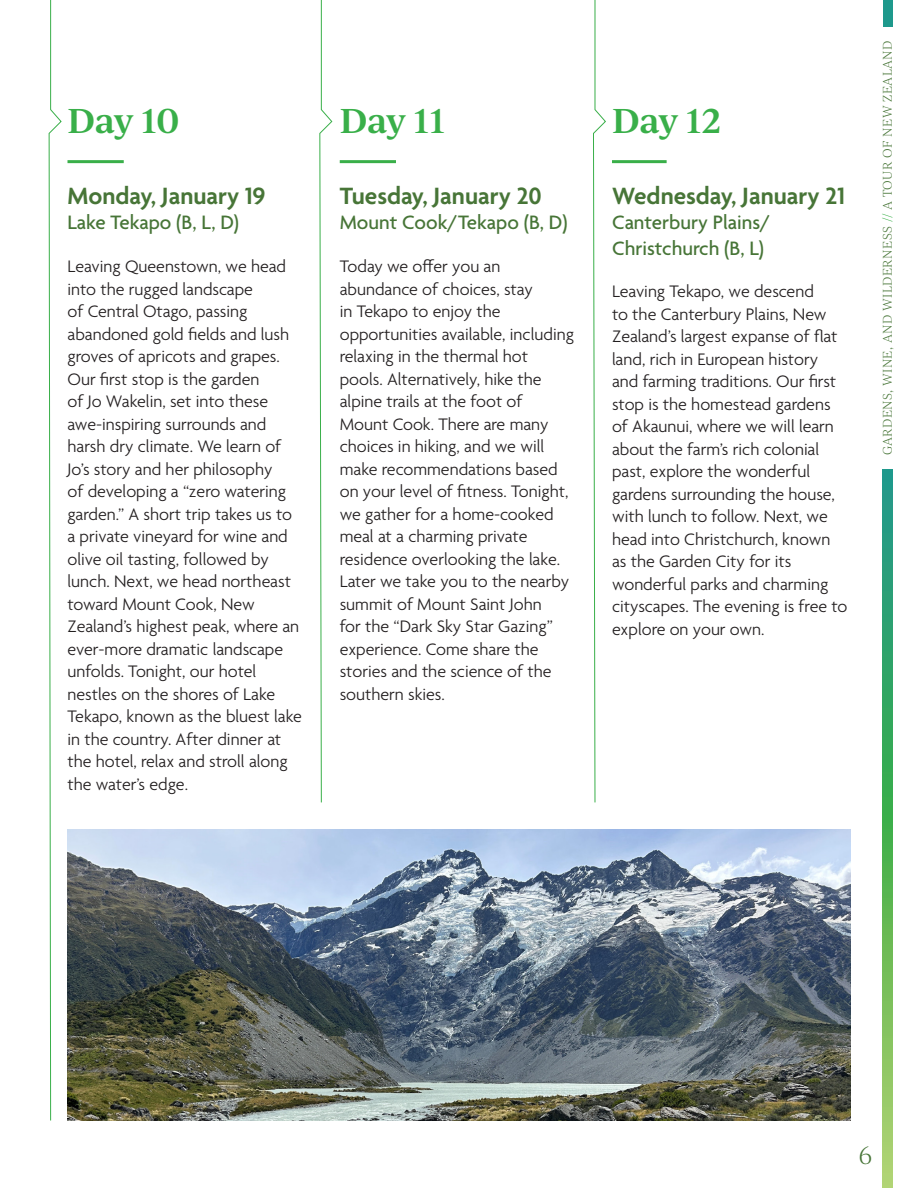
<style>
.page{position:relative;width:918px;height:1188px;background:#fff}
.page>*{position:absolute;margin:0;border:0;box-sizing:border-box;transform-origin:0 0}
.t1{font:600 33px "Ivy Journal";color:#39af49}
.t2{font:600 25.5px "Agenda";color:#477537}
.t3{font:300 24px "Ivy Journal";color:#477537}
.t4{font:500 21px/25.2px "Agenda";color:#477537}
.t5{font:300 18px/22.5px "Agenda";color:#231f20}
.t6{font:300 12px "Ivy Journal";letter-spacing:.04em;color:#477537}
.s1{color:#39af49}
</style>
<div class="page">
<svg style="left:319px;top:0;width:14px;height:803px"></svg>
<div style="left:883px;top:0;width:9px;height:27px;background:#1e998c"></div>
<hr style="left:612px;top:160px;width:55px;height:3px;background:#39af49">
<hr style="left:340px;top:160px;width:56px;height:3px;background:#39af49">
<hr style="left:68px;top:160px;width:56px;height:3px;background:#39af49">
<svg style="left:883px;top:470px;width:9px;height:718px"></svg>
<svg style="left:48px;top:0;width:14px;height:1121px"></svg>
<svg style="left:593px;top:0;width:13px;height:803px"></svg>
<img style="left:68px;top:829px;width:782px;height:291px">
<p class="t1" style="left:68px;top:97px;width:114px">Day 10</p>
<p class="t2" style="left:68px;top:182px;width:200px">Monday, January 19</p>
<p class="t4" style="left:68px;top:211px;width:173px">Lake Tekapo (B, L, D)</p>
<p class="t5" style="left:68px;top:256px;width:236px">Leaving Queenstown, we head into the rugged landscape<br>of Central Otago, passing abandoned gold fields and lush groves of apricots and grapes.<br>Our first stop is the garden<br>of Jo Wakelin, set into these awe-inspiring surrounds and harsh dry climate. We learn of<br>Jo’s story and her philosophy<br>of developing a “zero watering garden.” A short trip takes us to a private vineyard for wine and olive oil tasting, followed by lunch. Next, we head northeast toward Mount Cook, New<br>Zealand’s highest peak, where an ever-more dramatic landscape unfolds. Tonight, our hotel nestles on the shores of Lake<br>Tekapo, known as the bluest lake in the country. After dinner at the hotel, relax and stroll along the water’s edge.</p>
<p class="t1" style="left:340px;top:97px;width:107px">Day 11</p>
<p class="t2" style="left:340px;top:182px;width:204px">Tuesday, January 20</p>
<p class="t4" style="left:340px;top:211px;width:229px">Mount Cook/Tekapo (B, D)</p>
<p class="t5" style="left:340px;top:256px;width:236px">Today we offer you an abundance of choices, stay<br>in Tekapo to enjoy the opportunities available, including relaxing in the thermal hot pools. Alternatively, hike the alpine trails at the foot of<br>Mount Cook. There are many choices in hiking, and we will make recommendations based on your level of fitness. Tonight, we gather for a home-cooked meal at a charming private residence overlooking the lake.<br>Later we take you to the nearby summit of Mount Saint John<br>for the “Dark Sky Star Gazing” experience. Come share the stories and the science of the southern skies.</p>
<p class="t1" style="left:612px;top:97px;width:111px">Day 12</p>
<p class="t2" style="left:612px;top:182px;width:234px">Wednesday, January 21</p>
<p class="t4" style="left:612px;top:211px;width:160px">Canterbury Plains/<br>Christchurch (B, L)</p>
<p class="t5" style="left:612px;top:282px;width:237px">Leaving Tekapo, we descend<br>to the Canterbury Plains, New<br>Zealand’s largest expanse of flat land, rich in European history and farming traditions. Our first stop is the homestead gardens of Akaunui, where we will learn about the farm’s rich colonial past, explore the wonderful gardens surrounding the house, with lunch to follow. Next, we head into Christchurch, known as the Garden City for its wonderful parks and charming cityscapes. The evening is free to explore on your own.</p>
<p class="t6" style="left:879px;top:455px;width:416px;rotate:-90deg">GARDENS, WINE, AND WILDERNESS <span class="s1">//</span> A TOUR OF NEW ZEALAND</p>
<p class="t3" style="left:859px;top:1139px;width:16px">6</p>
</div>
